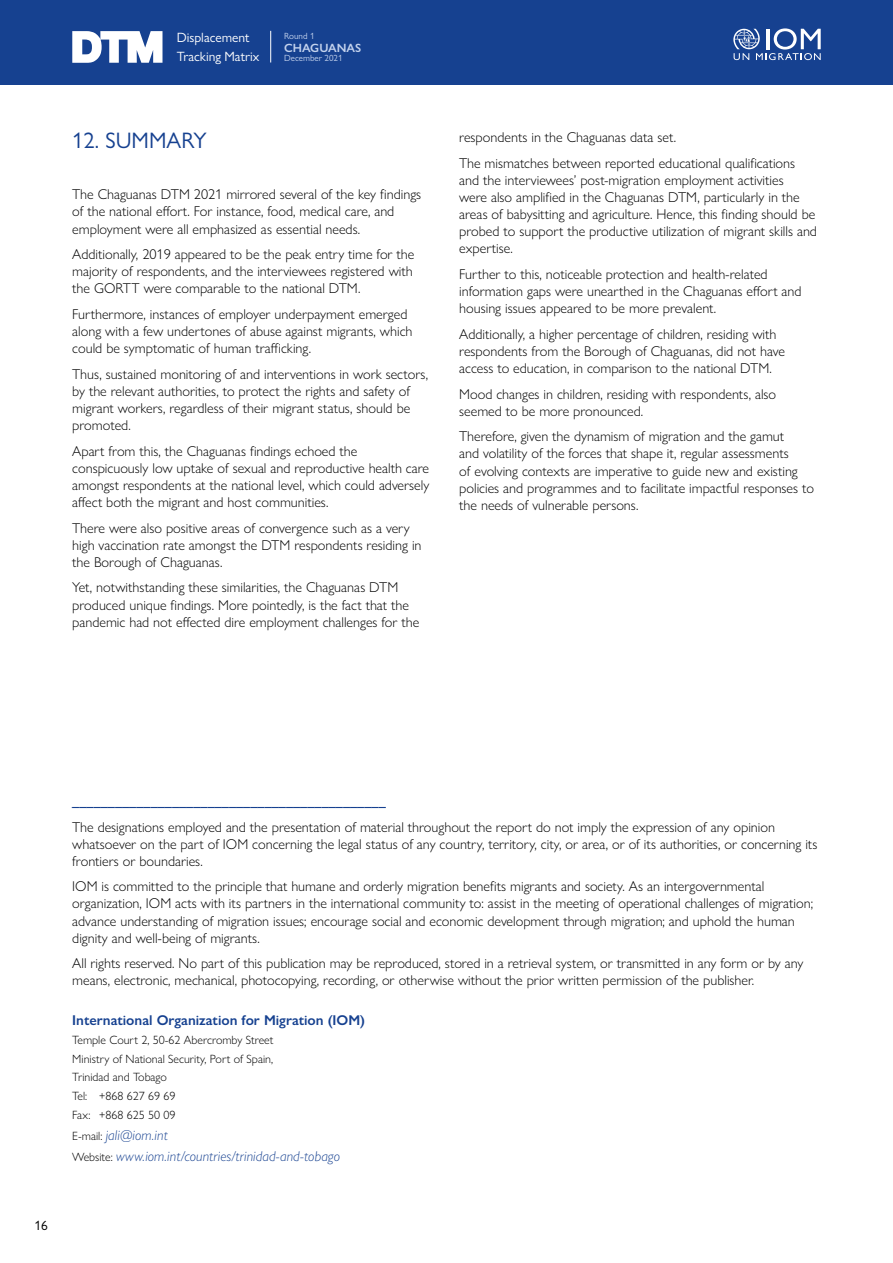
<style>
.page{position:relative;width:893px;height:1263px;background:#fff}
.page>*{position:absolute;margin:0;border:0;box-sizing:border-box;transform-origin:0 0}
.t1{font:22.5px "Gill Sans Nova";color:#164190}
.t2{font:300 14.25px/17.1px "Gill Sans Nova";color:#000}
.t3{font:600 14.25px "Gill Sans Nova";color:#164190}
.t4{font:italic 300 14.25px/21.3px "Gill Sans Nova";letter-spacing:.005em;color:#164190}
.t5{font:13.5px/18.6px "Gill Sans Nova";color:#fff}
.t6{font:13.5px "Gill Sans Nova";color:#000}
.t7{font:300 12px/18.6px "Gill Sans Nova";color:#000}
.t8{font:600 12px "Gill Sans Nova";color:#c3d2ed}
.t9{font:9px "Gill Sans Nova";color:#c3d2ed}
.s1{font-style:normal;font-size:12px;color:#000}
</style>
<div class="page">
<div style="left:0;top:0;width:893px;height:85px;background:#164190"></div>
<hr style="left:270px;top:31px;width:1px;height:32px;background:#fff">
<svg style="left:72px;top:31px;width:90px;height:32px"></svg>
<svg style="left:733px;top:28px;width:88px;height:32px"></svg>
<p class="t9" style="left:284px;top:30px;width:32px">Round 1</p>
<p class="t9" style="left:284px;top:53px;width:60px">December 2021</p>
<p class="t5" style="left:177px;top:28px;width:84px">Displacement<br>Tracking Matrix</p>
<p class="t8" style="left:284px;top:40px;width:79px">CHAGUANAS</p>
<h1 class="t1" style="left:72px;top:127px;width:136px">12. SUMMARY</h1>
<p class="t2" style="left:72px;top:186px;width:350px">The Chaguanas DTM 2021 mirrored several of the key findings of the national effort. For instance, food, medical care, and employment were all emphasized as essential needs.</p>
<p class="t2" style="left:72px;top:246px;width:344px;text-align:justify">Additionally, 2019 appeared to be the peak entry time for the majority of respondents, and the interviewees registered with the GORTT were comparable to the national DTM.</p>
<p class="t2" style="left:72px;top:305px;width:342px">Furthermore, instances of employer underpayment emerged along with a few undertones of abuse against migrants, which could be symptomatic of human trafficking.</p>
<p class="t2" style="left:72px;top:365px;width:357px">Thus, sustained monitoring of and interventions in work sectors, by the relevant authorities, to protect the rights and safety of migrant workers, regardless of their migrant status, should be promoted.</p>
<p class="t2" style="left:72px;top:442px;width:359px">Apart from this, the Chaguanas findings echoed the conspicuously low uptake of sexual and reproductive health care amongst respondents at the national level, which could adversely affect both the migrant and host communities.</p>
<p class="t2" style="left:72px;top:519px;width:351px">There were also positive areas of convergence such as a very high vaccination rate amongst the DTM respondents residing in the Borough of Chaguanas.</p>
<p class="t2" style="left:72px;top:579px;width:349px">Yet, notwithstanding these similarities, the Chaguanas DTM produced unique findings. More pointedly, is the fact that the pandemic had not effected dire employment challenges for the</p>
<p class="t2" style="left:459px;top:124px;width:337px;line-height:25.7px">respondents in the Chaguanas data set.<br>The mismatches between reported educational qualifications</p>
<p class="t2" style="left:459px;top:171px;width:359px">and the interviewees’ post-migration employment activities<br>were also amplified in the Chaguanas DTM, particularly in the areas of babysitting and agriculture. Hence, this finding should be probed to support the productive utilization of migrant skills and expertise.</p>
<p class="t2" style="left:459px;top:265px;width:344px">Further to this, noticeable protection and health-related information gaps were unearthed in the Chaguanas effort and housing issues appeared to be more prevalent.</p>
<p class="t2" style="left:459px;top:325px;width:327px">Additionally, a higher percentage of children, residing with respondents from the Borough of Chaguanas, did not have access to education, in comparison to the national DTM.</p>
<p class="t2" style="left:459px;top:385px;width:318px">Mood changes in children, residing with respondents, also seemed to be more pronounced.</p>
<p class="t2" style="left:459px;top:428px;width:356px">Therefore, given the dynamism of migration and the gamut<br>and volatility of the forces that shape it, regular assessments<br>of evolving contexts are imperative to guide new and existing policies and programmes and to facilitate impactful responses to the needs of vulnerable persons.</p>
<p class="t6" style="left:34px;top:1217px;width:15px">16</p>
<p class="t3" style="left:72px;top:792px;width:315px">____________________________________________</p>
<p class="t2" style="left:72px;top:818px;width:747px">The designations employed and the presentation of material throughout the report do not imply the expression of any opinion whatsoever on the part of IOM concerning the legal status of any country, territory, city, or area, or of its authorities, or concerning its frontiers or boundaries.</p>
<p class="t2" style="left:72px;top:878px;width:742px">IOM is committed to the principle that humane and orderly migration benefits migrants and society. As an intergovernmental organization, IOM acts with its partners in the international community to: assist in the meeting of operational challenges of migration; advance understanding of migration issues; encourage social and economic development through migration; and uphold the human dignity and well-being of migrants.</p>
<p class="t2" style="left:72px;top:955px;width:733px">All rights reserved. No part of this publication may be reproduced, stored in a retrieval system, or transmitted in any form or by any means, electronic, mechanical, photocopying, recording, or otherwise without the prior written permission of the publisher.</p>
<p class="t3" style="left:72px;top:1012px;width:294px">International Organization for Migration (IOM)</p>
<p class="t7" style="left:72px;top:1030px;width:203px">Temple Court 2, 50-62 Abercromby Street<br>Ministry of National Security, Port of Spain,<br>Trinidad and Tobago<br>Tel: +868 627 69 69<br>Fax: +868 625 50 09</p>
<p class="t4" style="left:72px;top:1124px;width:269px"><span class="s1">E-mail:</span> jali@iom.int<br><span class="s1">Website:</span> www.iom.int/countries/trinidad-and-tobago</p>
</div>
